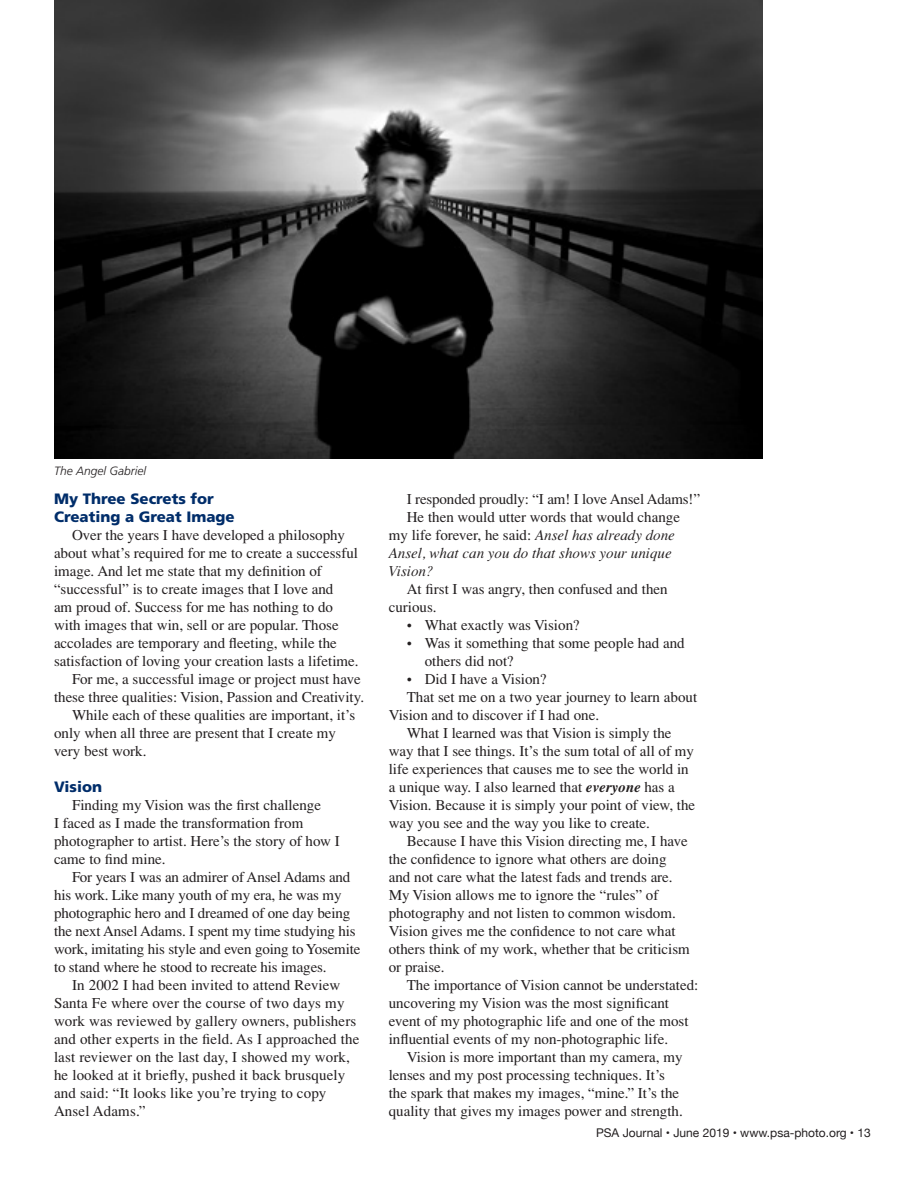
<style>
.page{position:relative;width:918px;height:1188px;background:#fff}
.page>*{position:absolute;margin:0;border:0;box-sizing:border-box;transform-origin:0 0}
.t1{font:15px/18px "Times";color:#231f20}
.t2{font:italic 15px/18px "Times";color:#231f20}
.Heading_2{font:900 15px "Frutiger";color:#002d6a}
.t3{font:12px "Helvetica Neue";color:#231f20}
.t4{font:italic 300 12px "Frutiger";color:#231f20}
.s1{font-style:normal}
.s2{font-weight:700;font-style:italic}
</style>
<div class="page">
<img style="left:54px;top:0;width:709px;height:459px">
<p class="t4" style="left:54px;top:464px;width:94px">The Angel Gabriel</p>
<p class="Heading_2" style="left:54px;top:489px;width:161px">My Three Secrets for</p>
<p class="Heading_2" style="left:54px;top:507px;width:182px">Creating a Great Image</p>
<p class="t1" style="left:54px;top:526px;width:306px;text-indent:18px">Over the years I have developed a philosophy about what’s required for me to create a successful image. And let me state that my definition of “successful” is to create images that I love and<br>am proud of. Success for me has nothing to do with images that win, sell or are popular. Those accolades are temporary and fleeting, while the satisfaction of loving your creation lasts a lifetime.</p>
<p class="t1" style="left:54px;top:670px;width:312px;text-align:right">For me, a successful image or project must have these three qualities: Vision, Passion and Creativity.</p>
<p class="t1" style="left:54px;top:706px;width:303px;text-indent:18px">While each of these qualities are important, it’s only when all three are present that I create my very best work.</p>
<p class="Heading_2" style="left:54px;top:777px;width:50px">Vision</p>
<p class="t1" style="left:54px;top:796px;width:287px;text-indent:18px">Finding my Vision was the first challenge<br>I faced as I made the transformation from photographer to artist. Here’s the story of how I came to find mine.</p>
<p class="t1" style="left:54px;top:868px;width:308px;text-indent:18px">For years I was an admirer of Ansel Adams and his work. Like many youth of my era, he was my photographic hero and I dreamed of one day being the next Ansel Adams. I spent my time studying his work, imitating his style and even going to Yosemite to stand where he stood to recreate his images.</p>
<p class="t1" style="left:54px;top:976px;width:307px;text-indent:18px">In 2002 I had been invited to attend Review Santa Fe where over the course of two days my work was reviewed by gallery owners, publishers and other experts in the field. As I approached the last reviewer on the last day, I showed my work, he looked at it briefly, pushed it back brusquely and said: “It looks like you’re trying to copy Ansel Adams.”</p>
<p class="t1" style="left:407px;top:490px;width:295px">I responded proudly: “I am! I love Ansel Adams!”</p>
<p class="t2" style="left:389px;top:508px;width:293px;text-indent:18px"><span class="s1">He then would utter words that would change my life forever, he said:</span> Ansel has already done Ansel, what can you do that shows your unique Vision?</p>
<p class="t1" style="left:389px;top:580px;width:280px;text-indent:18px">At first I was angry, then confused and then curious.</p>
<p class="t1" style="left:407px;top:616px;width:175px">• What exactly was Vision?</p>
<p class="t1" style="left:425px;top:634px;width:262px;text-indent:-18px">• Was it something that some people had and others did not?</p>
<p class="t1" style="left:407px;top:670px;width:141px">• Did I have a Vision?</p>
<p class="t1" style="left:389px;top:688px;width:310px;text-indent:18px">That set me on a two year journey to learn about<br>Vision and to discover if I had one.</p>
<p class="t1" style="left:389px;top:724px;width:308px;text-indent:18px">What I learned was that Vision is simply the way that I see things. It’s the sum total of all of my life experiences that causes me to see the world in a unique way. I also learned that <span class="s2">everyone</span> has a Vision. Because it is simply your point of view, the way you see and the way you like to create.</p>
<p class="t1" style="left:389px;top:832px;width:303px;text-indent:18px">Because I have this Vision directing me, I have the confidence to ignore what others are doing and not care what the latest fads and trends are.<br>My Vision allows me to ignore the “rules” of photography and not listen to common wisdom.<br>Vision gives me the confidence to not care what others think of my work, whether that be criticism or praise.</p>
<p class="t1" style="left:389px;top:976px;width:311px;text-indent:18px">The importance of Vision cannot be understated: uncovering my Vision was the most significant event of my photographic life and one of the most influential events of my non-photographic life.</p>
<p class="t1" style="left:389px;top:1048px;width:296px;text-indent:18px">Vision is more important than my camera, my lenses and my post processing techniques. It’s the spark that makes my images, “mine.” It’s the quality that gives my images power and strength.</p>
<p class="t3" style="left:596px;top:1124px;width:276px">PSA Journal • June 2019 • www.psa-photo.org • 13</p>
</div>
